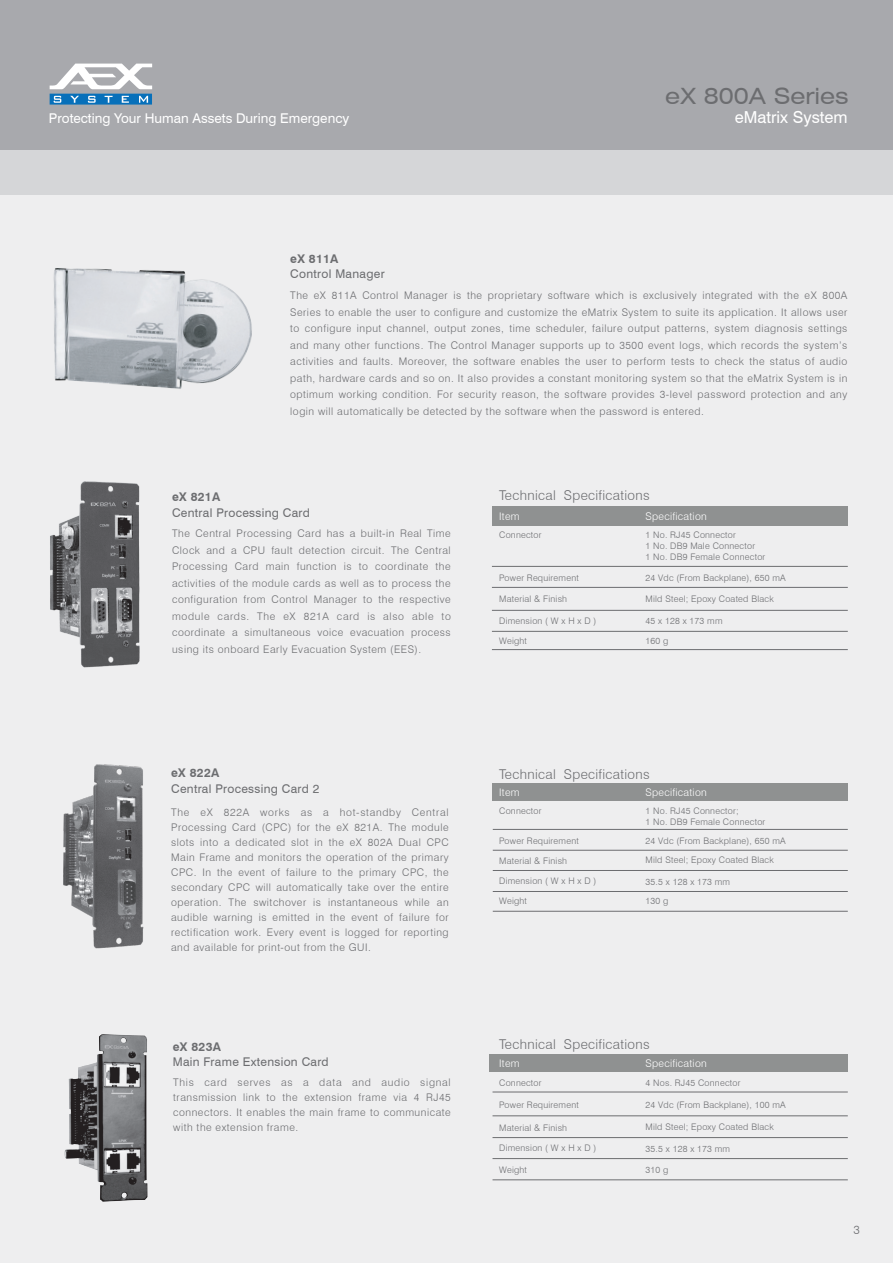
<style>
.page{position:relative;width:893px;height:1263px;background:#fff}
.page>*{position:absolute;margin:0;border:0;box-sizing:border-box;transform-origin:0 0}
.t1{font:expanded 22.5px "Swiss 721 BT";color:#6c6d70}
.t2{font:16.5px "Swiss 721 BT";color:#fff}
.t3{font:300 13.5px "Swiss 721 BT";letter-spacing:.025em;color:#6c6d70}
.t4{font:13.5px "Swiss 721 BT";color:#fff}
.t5{font:12px "Swiss 721 BT";letter-spacing:.025em;color:#6c6d70}
.t6{font:700 12px "Swiss 721 BT";letter-spacing:.025em;color:#6c6d70}
.t7{font:300 12px "Swiss 721 BT";color:#6c6d70}
.t8{font:300 10.5px/16.5px "Swiss 721 BT";letter-spacing:.05em;color:#6c6d70;text-align:justify}
.t9{font:300 10.5px "Swiss 721 BT";letter-spacing:.025em;color:#fff}
.t10{font:300 9px/10.8px "Swiss 721 BT";letter-spacing:.025em;color:#6c6d70}
</style>
<div class="page">
<div style="left:0;top:191px;width:893px;height:1072px;background:#eeeeef"></div>
<div style="left:0;top:149px;width:893px;height:46px;background:#d5d6d8"></div>
<div style="left:0;top:0;width:893px;height:149px;background:#a8a9ad"></div>
<svg style="left:50px;top:64px;width:102px;height:41px"></svg>
<div style="left:492px;top:783px;width:356px;height:18px;background:#8f9191"></div>
<hr style="left:493px;top:829px;width:355px;height:1px;background:#6c6d70">
<hr style="left:493px;top:850px;width:355px;height:1px;background:#6c6d70">
<hr style="left:493px;top:870px;width:355px;height:1px;background:#6c6d70">
<hr style="left:493px;top:891px;width:355px;height:1px;background:#6c6d70">
<hr style="left:493px;top:911px;width:355px;height:1px;background:#6c6d70">
<img style="left:63px;top:764px;width:81px;height:185px">
<div style="left:489px;top:1054px;width:359px;height:17px;background:#8f9191"></div>
<hr style="left:492px;top:1092px;width:356px;height:1px;background:#6c6d70">
<hr style="left:492px;top:1115px;width:356px;height:1px;background:#6c6d70">
<hr style="left:492px;top:1137px;width:356px;height:1px;background:#6c6d70">
<hr style="left:492px;top:1158px;width:356px;height:1px;background:#6c6d70">
<hr style="left:492px;top:1179px;width:356px;height:1px;background:#6c6d70">
<img style="left:64px;top:1034px;width:84px;height:168px">
<img style="left:53px;top:268px;width:199px;height:121px">
<div style="left:492px;top:506px;width:356px;height:19px;background:#8f9191"></div>
<hr style="left:492px;top:566px;width:356px;height:1px;background:#6c6d70">
<hr style="left:492px;top:587px;width:356px;height:1px;background:#6c6d70">
<hr style="left:492px;top:610px;width:356px;height:1px;background:#6c6d70">
<hr style="left:492px;top:631px;width:356px;height:1px;background:#6c6d70">
<hr style="left:492px;top:649px;width:356px;height:1px;background:#6c6d70">
<img style="left:50px;top:481px;width:90px;height:187px">
<h1 class="t1" style="left:665px;top:83px;width:185px">eX 800A Series</h1>
<p class="t4" style="left:49px;top:110px;width:302px">Protecting Your Human Assets During Emergency</p>
<h2 class="t2" style="left:735px;top:107px;width:114px">eMatrix System</h2>
<p class="t6" style="left:290px;top:251px;width:50px">eX 811A</p>
<p class="t5" style="left:290px;top:266px;width:96px">Control Manager</p>
<p class="t8" style="left:290px;top:287px;width:559px">The eX 811A Control Manager is the proprietary software which is exclusively integrated with the eX 800A Series to enable the user to configure and customize the eMatrix System to suite its application. It allows user to configure input channel, output zones, time scheduler, failure output patterns, system diagnosis settings and many other functions. The Control Manager supports up to 3500 event logs, which records the system’s activities and faults. Moreover, the software enables the user to perform tests to check the status of audio path, hardware cards and so on. It also provides a constant monitoring system so that the eMatrix System is in optimum working condition. For security reason, the software provides 3-level password protection and any login will automatically be detected by the software when the password is entered.</p>
<p class="t6" style="left:172px;top:489px;width:50px">eX 821A</p>
<p class="t5" style="left:172px;top:506px;width:139px">Central Processing Card</p>
<p class="t8" style="left:172px;top:525px;width:280px">The Central Processing Card has a built-in Real Time Clock and a CPU fault detection circuit. The Central Processing Card main function is to coordinate the activities of the module cards as well as to process the configuration from Control Manager to the respective module cards. The eX 821A card is also able to coordinate a simultaneous voice evacuation process using its onboard Early Evacuation System (EES).</p>
<p class="t6" style="left:171px;top:766px;width:50px">eX 822A</p>
<p class="t5" style="left:171px;top:781px;width:150px">Central Processing Card 2</p>
<p class="t8" style="left:171px;top:804px;width:279px;line-height:15px">The eX 822A works as a hot-standby Central Processing Card (CPC) for the eX 821A. The module slots into a dedicated slot in the eX 802A Dual CPC Main Frame and monitors the operation of the primary CPC. In the event of failure to the primary CPC, the secondary CPC will automatically take over the entire operation. The switchover is instantaneous while an audible warning is emitted in the event of failure for rectification work. Every event is logged for reporting and available for print-out from the GUI.</p>
<p class="t6" style="left:173px;top:1040px;width:50px">eX 823A</p>
<p class="t5" style="left:173px;top:1055px;width:157px">Main Frame Extension Card</p>
<p class="t8" style="left:173px;top:1075px;width:279px;line-height:15px">This card serves as a data and audio signal transmission link to the extension frame via 4 RJ45 connectors. It enables the main frame to communicate with the extension frame.</p>
<p class="t3" style="left:499px;top:487px;width:152px">Technical Specifications</p>
<p class="t9" style="left:499px;top:509px;width:22px">Item</p>
<p class="t9" style="left:646px;top:509px;width:63px">Specification</p>
<p class="t10" style="left:499px;top:529px;width:44px">Connector</p>
<p class="t10" style="left:646px;top:529px;width:121px">1 No. RJ45 Connector<br>1 No. DB9 Male Connector<br>1 No. DB9 Female Connector</p>
<p class="t10" style="left:499px;top:572px;width:81px">Power Requirement</p>
<p class="t10" style="left:646px;top:572px;width:142px">24 Vdc (From Backplane), 650 mA</p>
<p class="t10" style="left:499px;top:593px;width:69px">Material &amp; Finish</p>
<p class="t10" style="left:499px;top:615px;width:99px">Dimension ( W x H x D )</p>
<p class="t10" style="left:499px;top:636px;width:29px">Weight</p>
<p class="t10" style="left:646px;top:593px;width:130px">Mild Steel; Epoxy Coated Black</p>
<p class="t10" style="left:646px;top:615px;width:78px">45 x 128 x 173 mm</p>
<p class="t10" style="left:646px;top:636px;width:24px">160 g</p>
<p class="t3" style="left:499px;top:766px;width:152px">Technical Specifications</p>
<p class="t9" style="left:499px;top:786px;width:22px">Item</p>
<p class="t10" style="left:499px;top:805px;width:44px">Connector</p>
<p class="t10" style="left:499px;top:835px;width:81px">Power Requirement</p>
<p class="t10" style="left:499px;top:855px;width:69px">Material &amp; Finish</p>
<p class="t10" style="left:499px;top:875px;width:99px">Dimension ( W x H x D )</p>
<p class="t10" style="left:499px;top:896px;width:29px">Weight</p>
<p class="t9" style="left:646px;top:786px;width:63px">Specification</p>
<p class="t10" style="left:646px;top:805px;width:121px">1 No. RJ45 Connector;<br>1 No. DB9 Female Connector</p>
<p class="t10" style="left:646px;top:835px;width:142px">24 Vdc (From Backplane), 650 mA</p>
<p class="t10" style="left:646px;top:855px;width:130px">Mild Steel; Epoxy Coated Black</p>
<p class="t10" style="left:646px;top:876px;width:86px">35.5 x 128 x 173 mm</p>
<p class="t10" style="left:646px;top:896px;width:24px">130 g</p>
<p class="t3" style="left:499px;top:1036px;width:152px">Technical Specifications</p>
<p class="t9" style="left:499px;top:1056px;width:22px">Item</p>
<p class="t10" style="left:499px;top:1099px;width:81px">Power Requirement</p>
<p class="t9" style="left:646px;top:1056px;width:63px">Specification</p>
<p class="t10" style="left:646px;top:1077px;width:96px">4 Nos. RJ45 Connector</p>
<p class="t10" style="left:646px;top:1099px;width:142px">24 Vdc (From Backplane), 100 mA</p>
<p class="t10" style="left:499px;top:1077px;width:44px">Connector</p>
<p class="t10" style="left:499px;top:1122px;width:69px">Material &amp; Finish</p>
<p class="t10" style="left:499px;top:1142px;width:99px">Dimension ( W x H x D )</p>
<p class="t10" style="left:499px;top:1164px;width:29px">Weight</p>
<p class="t10" style="left:646px;top:1122px;width:130px">Mild Steel; Epoxy Coated Black</p>
<p class="t10" style="left:646px;top:1143px;width:86px">35.5 x 128 x 173 mm</p>
<p class="t10" style="left:646px;top:1164px;width:24px">310 g</p>
<p class="t7" style="left:854px;top:1222px;width:8px">3</p>
</div>
